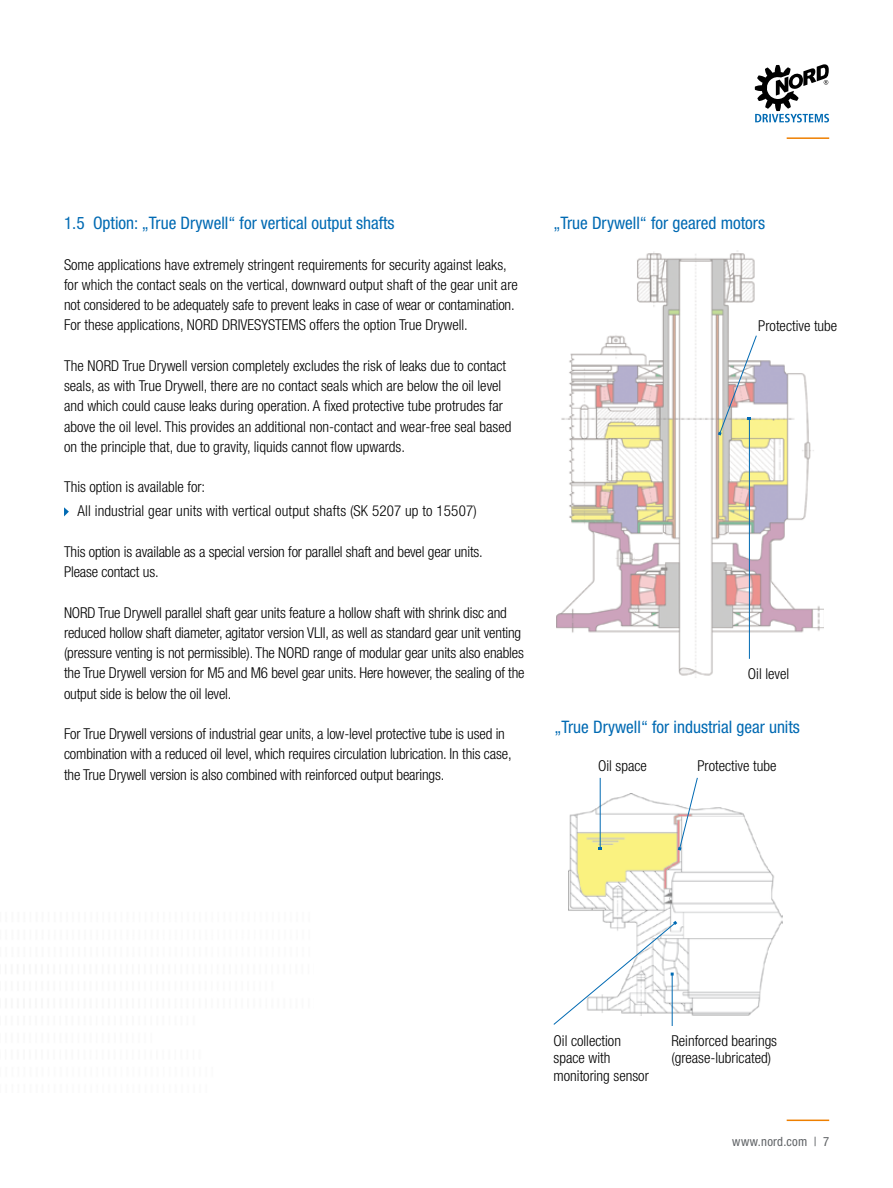
<style>
.page{position:relative;width:893px;height:1188px;background:#fff}
.page>*{position:absolute;margin:0;border:0;box-sizing:border-box;transform-origin:0 0}
.t1{font:condensed 17.25px "Helvetica Neue LT Std";color:#006ab3}
.t2{font:300 condensed 15px/20.2px "Helvetica Neue LT Std";color:#000}
.t3{font:condensed 12.75px "Helvetica Neue LT Std";letter-spacing:.02em;color:#606366}
</style>
<div class="page">
<hr style="left:787px;top:1120px;width:42px;height:1px;background:#ee7f00">
<hr style="left:787px;top:137px;width:42px;height:2px;background:#ee7f00">
<svg style="left:755px;top:64px;width:74px;height:58px"></svg>
<svg style="left:64px;top:507px;width:5px;height:9px"></svg>
<img style="left:556px;top:251px;width:268px;height:427px">
<hr style="left:749px;top:418px;width:1px;height:241px;background:#006ab3">
<svg style="left:718px;top:335px;width:39px;height:101px"></svg>
<img style="left:569px;top:793px;width:214px;height:222px">
<hr style="left:672px;top:974px;width:1px;height:52px;background:#006ab3">
<svg style="left:553px;top:921px;width:124px;height:104px"></svg>
<hr style="left:600px;top:778px;width:1px;height:71px;background:#006ab3">
<svg style="left:678px;top:777px;width:20px;height:74px"></svg>
<p class="t1" style="left:64px;top:213px;width:332px">1.5 Option: „True Drywell“ for vertical output shafts</p>
<p class="t2" style="left:64px;top:254px;width:455px">Some applications have extremely stringent requirements for security against leaks, for which the contact seals on the vertical, downward output shaft of the gear unit are not considered to be adequately safe to prevent leaks in case of wear or contamination.<br>For these applications, NORD DRIVESYSTEMS offers the option True Drywell.</p>
<p class="t2" style="left:64px;top:355px;width:449px">The NORD True Drywell version completely excludes the risk of leaks due to contact seals, as with True Drywell, there are no contact seals which are below the oil level and which could cause leaks during operation. A fixed protective tube protrudes far above the oil level. This provides an additional non-contact and wear-free seal based on the principle that, due to gravity, liquids cannot flow upwards.</p>
<p class="t2" style="left:78px;top:475px;width:401px;line-height:24px;text-indent:-14px">This option is available for:<br>All industrial gear units with vertical output shafts (SK 5207 up to 15507)</p>
<p class="t2" style="left:64px;top:541px;width:420px">This option is available as a special version for parallel shaft and bevel gear units.<br>Please contact us.</p>
<p class="t2" style="left:64px;top:602px;width:462px">NORD True Drywell parallel shaft gear units feature a hollow shaft with shrink disc and reduced hollow shaft diameter, agitator version VLII, as well as standard gear unit venting (pressure venting is not permissible). The NORD range of modular gear units also enables the True Drywell version for M5 and M6 bevel gear units. Here however, the sealing of the output side is below the oil level.</p>
<p class="t2" style="left:64px;top:724px;width:449px">For True Drywell versions of industrial gear units, a low-level protective tube is used in combination with a reduced oil level, which requires circulation lubrication. In this case, the True Drywell version is also combined with reinforced output bearings.</p>
<p class="t1" style="left:553px;top:213px;width:213px">„True Drywell“ for geared motors</p>
<p class="t2" style="left:758px;top:315px;width:81px">Protective tube</p>
<p class="t2" style="left:748px;top:663px;width:43px">Oil level</p>
<p class="t1" style="left:554px;top:717px;width:247px">„True Drywell“ for industrial gear units</p>
<p class="t2" style="left:598px;top:756px;width:50px">Oil space</p>
<p class="t2" style="left:697px;top:756px;width:81px">Protective tube</p>
<p class="t2" style="left:554px;top:1032px;width:97px;line-height:17.5px">Oil collection space with monitoring sensor</p>
<p class="t2" style="left:671px;top:1032px;width:107px;line-height:17.5px">Reinforced bearings (grease-lubricated)</p>
<p class="t3" style="left:732px;top:1134px;width:98px">www.nord.com | 7</p>
</div>
